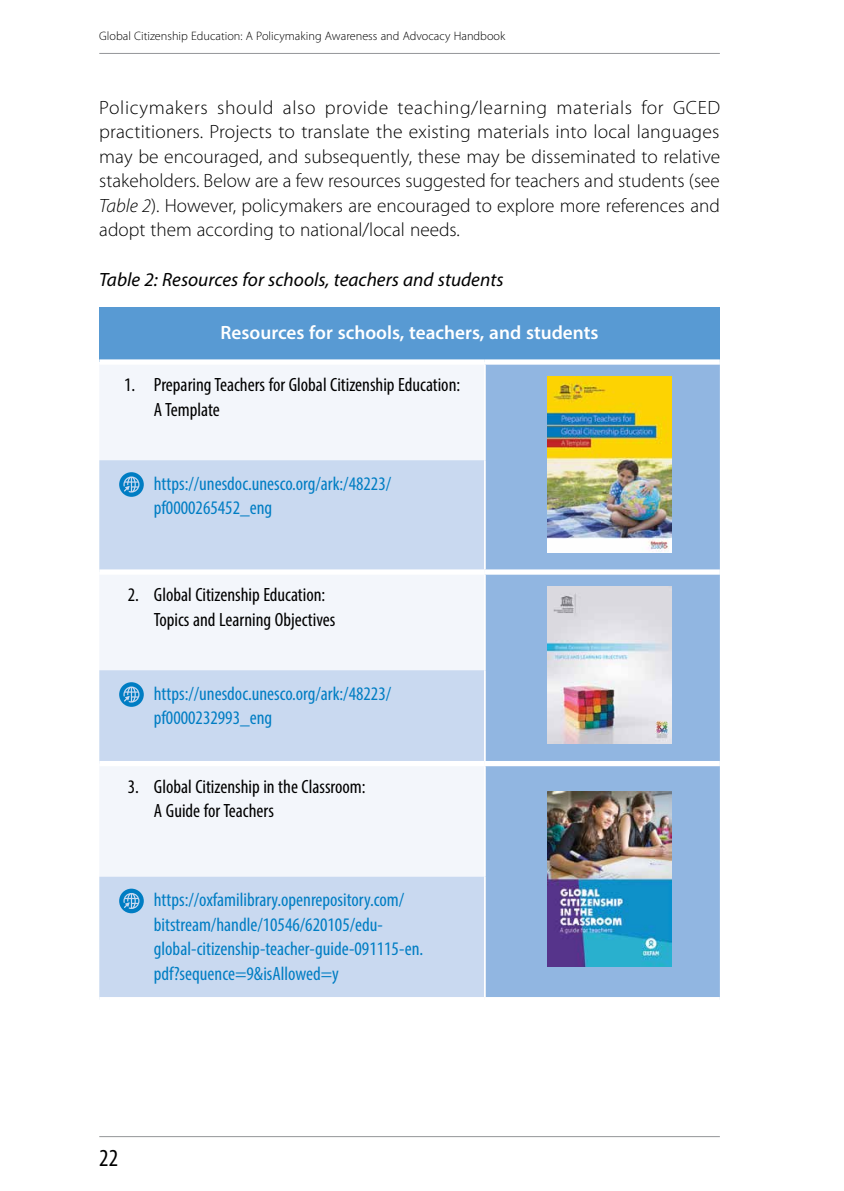
<style>
.page{position:relative;width:844px;height:1191px;background:#fff}
.page>*{position:absolute;margin:0;border:0;box-sizing:border-box;transform-origin:0 0}
.t1{font:condensed 24.5px "Myriad Pro";color:#000}
.t2{font:300 19.25px/24.5px "Myriad Pro";color:#000;text-align:justify}
.t3{font:condensed 19.25px/24.5px "Myriad Pro";color:#007dc3}
.t4{font:condensed 19.25px/24.5px "Myriad Pro";color:#000}
.t5{font:italic 19.25px "Myriad Pro";color:#000}
.t6{font:600 19.25px "Myriad Pro";color:#fff}
.t7{font:300 12.25px "Myriad Pro";color:#000}
.s1{font-style:italic}
</style>
<div class="page">
<hr style="left:99px;top:53px;width:620px;height:1px;background:#939598">
<hr style="left:99px;top:1136px;width:620px;height:1px;background:#939598">
<div style="left:99px;top:307px;width:620px;height:55px;background:#589ad3"></div>
<div style="left:100px;top:365px;width:384px;height:95px;background:#f3f6fb"></div>
<svg style="left:485px;top:365px;width:234px;height:632px;fill:#91b6e1"></svg>
<svg style="left:99px;top:460px;width:385px;height:537px;fill:#c9d9f0"></svg>
<div style="left:99px;top:569px;width:385px;height:5px;background:#fff"></div>
<div style="left:484px;top:569px;width:235px;height:5px;background:#fff"></div>
<div style="left:99px;top:761px;width:385px;height:5px;background:#fff"></div>
<div style="left:484px;top:761px;width:235px;height:5px;background:#fff"></div>
<div style="left:99px;top:359px;width:385px;height:6px;background:#fff"></div>
<div style="left:484px;top:359px;width:235px;height:6px;background:#fff"></div>
<img style="left:547px;top:377px;width:124px;height:175px">
<svg style="left:119px;top:472px;width:25px;height:25px"></svg>
<img style="left:547px;top:587px;width:124px;height:156px">
<svg style="left:119px;top:682px;width:25px;height:25px"></svg>
<img style="left:547px;top:791px;width:124px;height:175px">
<svg style="left:119px;top:888px;width:25px;height:25px"></svg>
<p class="t7" style="left:99px;top:28px;width:407px">Global Citizenship Education: A Policymaking Awareness and Advocacy Handbook</p>
<p class="t2" style="left:99px;top:95px;width:622px">Policymakers should also provide teaching/learning materials for GCED practitioners. Projects to translate the existing materials into local languages may be encouraged, and subsequently, these may be disseminated to relative stakeholders. Below are a few resources suggested for teachers and students (see <span class="s1">Table 2</span>). However, policymakers are encouraged to explore more references and adopt them according to national/local needs.</p>
<p class="t5" style="left:99px;top:267px;width:405px">Table 2: Resources for schools, teachers and students</p>
<p class="t6" style="left:220px;top:321px;width:379px">Resources for schools, teachers, and students</p>
<p class="t4" style="left:154px;top:372px;width:308px;text-indent:-30px">1. Preparing Teachers for Global Citizenship Education:<br>A Template</p>
<p class="t3" style="left:154px;top:471px;width:239px">https://unesdoc.unesco.org/ark:/48223/ pf0000265452_eng</p>
<p class="t4" style="left:154px;top:582px;width:183px;text-indent:-26px">2. Global Citizenship Education:<br>Topics and Learning Objectives</p>
<p class="t3" style="left:154px;top:681px;width:239px">https://unesdoc.unesco.org/ark:/48223/ pf0000232993_eng</p>
<p class="t4" style="left:154px;top:774px;width:213px;text-indent:-26px">3. Global Citizenship in the Classroom:<br>A Guide for Teachers</p>
<p class="t3" style="left:154px;top:887px;width:271px">https://oxfamilibrary.openrepository.com/ bitstream/handle/10546/620105/edu&shy;global-citizenship-teacher-guide-091115-en. pdf?sequence=9&amp;isAllowed=y</p>
<p class="t1" style="left:99px;top:1142px;width:20px">22</p>
</div>
